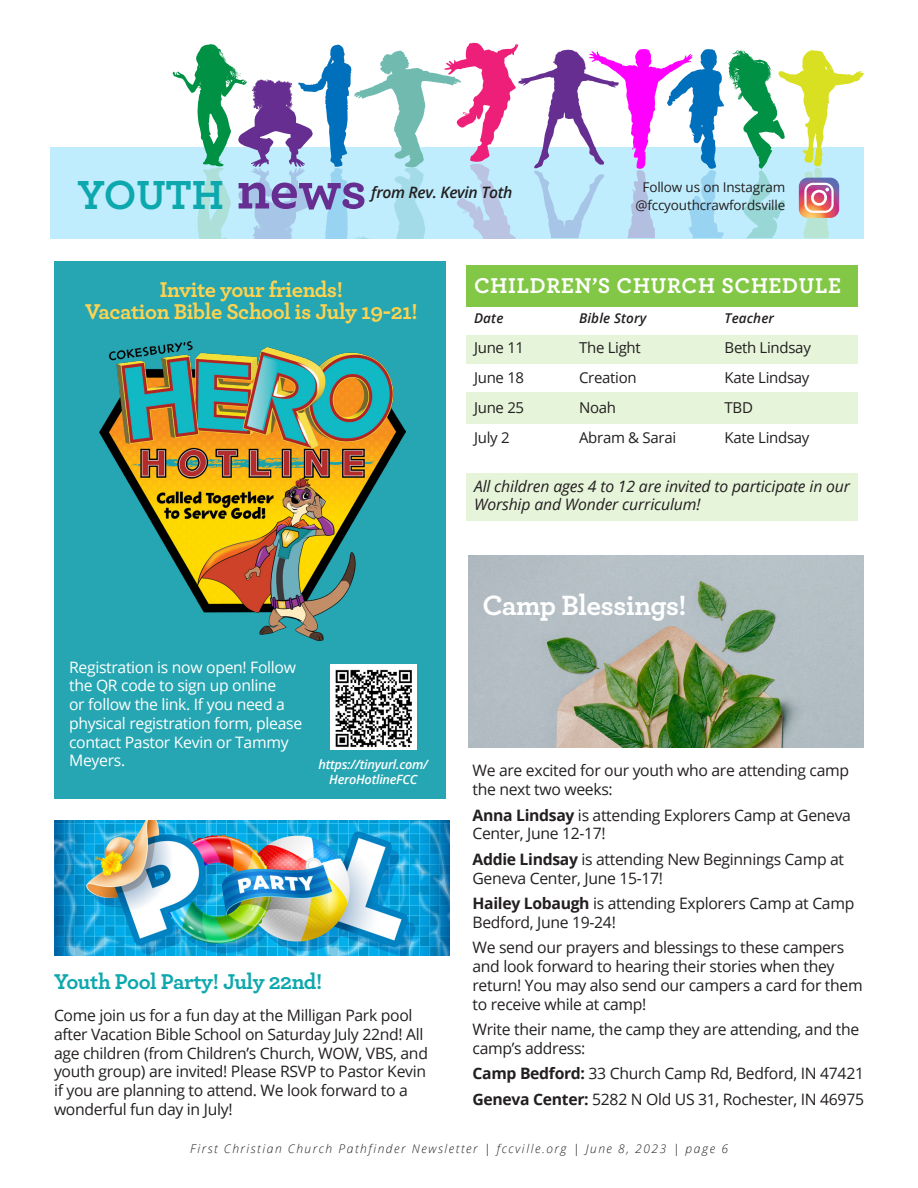
<style>
.page{position:relative;width:918px;height:1188px;background:#fff}
.page>*{position:absolute;margin:0;border:0;box-sizing:border-box;transform-origin:0 0}
.t1{font:700 42.6px "Archer";letter-spacing:-.005em;color:#0da8ad}
.Body_copy{font:700 29.25px "Archer";letter-spacing:-.02em;color:#fff}
.heads{font:700 22.5px "Archer";letter-spacing:-.02em;color:#ffd24f}
.Body_copy-2{font:700 22.5px "Archer";letter-spacing:-.02em;color:#0da8ad}
.heads-2{font:700 22.5px "Archer";letter-spacing:.03em;color:#fff}
.Body_copy-3{font:15.75px/18.8px "Open Sans";letter-spacing:-.02em;color:#231f20}
.heads-3{font:15.75px/18.8px "Open Sans";letter-spacing:-.02em;color:#fff}
.Body_copy-4{font:italic 15.75px/18.8px "Open Sans";letter-spacing:-.01em;color:#231f20}
.Body_copy-5{font:italic 600 15.75px "Open Sans";letter-spacing:-.02em;color:#231f20}
.Body_copy-6{font:15px "Open Sans";letter-spacing:-.02em;color:#231f20}
.Body_copy-7{font:13.5px/18px "Open Sans";letter-spacing:-.01em;color:#231f20;text-align:center}
.heads-4{font:italic 600 13.5px "Open Sans";letter-spacing:.01em;color:#231f20}
.heads-5{font:italic 600 12.75px/15.3px "Open Sans";letter-spacing:-.02em;color:#fff;text-align:center}
.Body_copy-8{font:italic 300 12px "Open Sans";letter-spacing:.13em;color:#231f20}
.s1{font-size:58.2px;color:#662e91}
.s2{font-weight:700}
</style>
<div class="page">
<div style="left:50px;top:148px;width:813px;height:91px;background:#bfedfd"></div>
<svg style="left:173px;top:43px;width:691px;height:196px"></svg>
<div style="left:54px;top:261px;width:392px;height:538px;background:#26a6b2"></div>
<img style="left:99px;top:341px;width:306px;height:299px">
<img style="left:330px;top:664px;width:86px;height:85px">
<img style="left:54px;top:821px;width:396px;height:135px">
<div style="left:466px;top:474px;width:392px;height:47px;background:#e6f4da"></div>
<div style="left:466px;top:265px;width:392px;height:42px;background:#82c745"></div>
<div style="left:466px;top:335px;width:392px;height:28px;background:#e6f4da"></div>
<div style="left:466px;top:393px;width:392px;height:31px;background:#e6f4da"></div>
<img style="left:469px;top:555px;width:395px;height:192px">
<h1 class="t1" style="left:78px;top:161px;width:291px">YOUTH <span class="s1">news</span></h1>
<p class="Body_copy-7" style="left:635px;top:178px;width:152px">Follow us on Instagram @fccyouthcrawfordsville</p>
<p class="Body_copy-5" style="left:371px;top:181px;width:143px">from Rev. Kevin Toth</p>
<p class="heads" style="left:160px;top:271px;width:185px">Invite your friends!</p>
<p class="heads" style="left:85px;top:294px;width:334px">Vacation Bible School is July 19-21!</p>
<p class="heads-2" style="left:474px;top:268px;width:369px">CHILDREN’S CHURCH SCHEDULE</p>
<p class="heads-4" style="left:474px;top:309px;width:31px">Date</p>
<p class="heads-4" style="left:579px;top:309px;width:69px">Bible Story</p>
<p class="heads-4" style="left:725px;top:309px;width:51px">Teacher</p>
<p class="Body_copy-6" style="left:474px;top:337px;width:52px">June 11</p>
<p class="Body_copy-6" style="left:579px;top:337px;width:63px">The Light</p>
<p class="Body_copy-6" style="left:725px;top:337px;width:88px">Beth Lindsay</p>
<p class="Body_copy-6" style="left:474px;top:367px;width:52px">June 18</p>
<p class="Body_copy-6" style="left:579px;top:367px;width:59px">Creation</p>
<p class="Body_copy-6" style="left:725px;top:367px;width:86px">Kate Lindsay</p>
<p class="Body_copy-6" style="left:474px;top:397px;width:52px">June 25</p>
<p class="Body_copy-6" style="left:579px;top:397px;width:39px">Noah</p>
<p class="Body_copy-6" style="left:725px;top:397px;width:30px">TBD</p>
<p class="Body_copy-6" style="left:474px;top:427px;width:37px">July 2</p>
<p class="Body_copy-6" style="left:579px;top:427px;width:99px">Abram &amp; Sarai</p>
<p class="Body_copy-6" style="left:725px;top:427px;width:86px">Kate Lindsay</p>
<p class="Body_copy-4" style="left:474px;top:476px;width:377px">All children ages 4 to 12 are invited to participate in our<br>Worship and Wonder curriculum!</p>
<p class="Body_copy" style="left:483px;top:582px;width:206px">Camp Blessings!</p>
<p class="heads-3" style="left:69px;top:657px;width:235px">Registration is now open! Follow the QR code to sign up online<br>or follow the link. If you need a physical registration form, please contact Pastor Kevin or Tammy<br>Meyers.</p>
<p class="heads-5" style="left:319px;top:756px;width:111px">https://tinyurl.com/<br>HeroHotlineFCC</p>
<p class="Body_copy-3" style="left:472px;top:761px;width:378px">We are excited for our youth who are attending camp the next two weeks:</p>
<p class="Body_copy-3" style="left:472px;top:805px;width:380px"><span class="s2">Anna Lindsay</span> is attending Explorers Camp at Geneva<br>Center, June 12-17!</p>
<p class="Body_copy-3" style="left:472px;top:849px;width:373px"><span class="s2">Addie Lindsay</span> is attending New Beginnings Camp at<br>Geneva Center, June 15-17!</p>
<p class="Body_copy-3" style="left:472px;top:894px;width:383px"><span class="s2">Hailey Lobaugh</span> is attending Explorers Camp at Camp<br>Bedford, June 19-24!</p>
<p class="Body_copy-3" style="left:472px;top:938px;width:392px">We send our prayers and blessings to these campers and look forward to hearing their stories when they return! You may also send our campers a card for them to receive while at camp!</p>
<p class="Body_copy-3" style="left:472px;top:1020px;width:388px">Write their name, the camp they are attending, and the camp’s address:</p>
<p class="Body_copy-3" style="left:472px;top:1064px;width:393px"><span class="s2">Camp Bedford:</span> 33 Church Camp Rd, Bedford, IN 47421</p>
<p class="Body_copy-3" style="left:472px;top:1089px;width:393px"><span class="s2">Geneva Center:</span> 5282 N Old US 31, Rochester, IN 46975</p>
<p class="Body_copy-8" style="left:190px;top:1140px;width:539px">First Christian Church Pathfinder Newsletter | fccville.org | June 8, 2023 | page 6</p>
<p class="Body_copy-2" style="left:54px;top:964px;width:270px">Youth Pool Party! July 22nd!</p>
<p class="Body_copy-3" style="left:54px;top:1006px;width:375px">Come join us for a fun day at the Milligan Park pool after Vacation Bible School on Saturday July 22nd! All age children (from Children’s Church, WOW, VBS, and youth group) are invited! Please RSVP to Pastor Kevin if you are planning to attend. We look forward to a wonderful fun day in July!</p>
</div>
